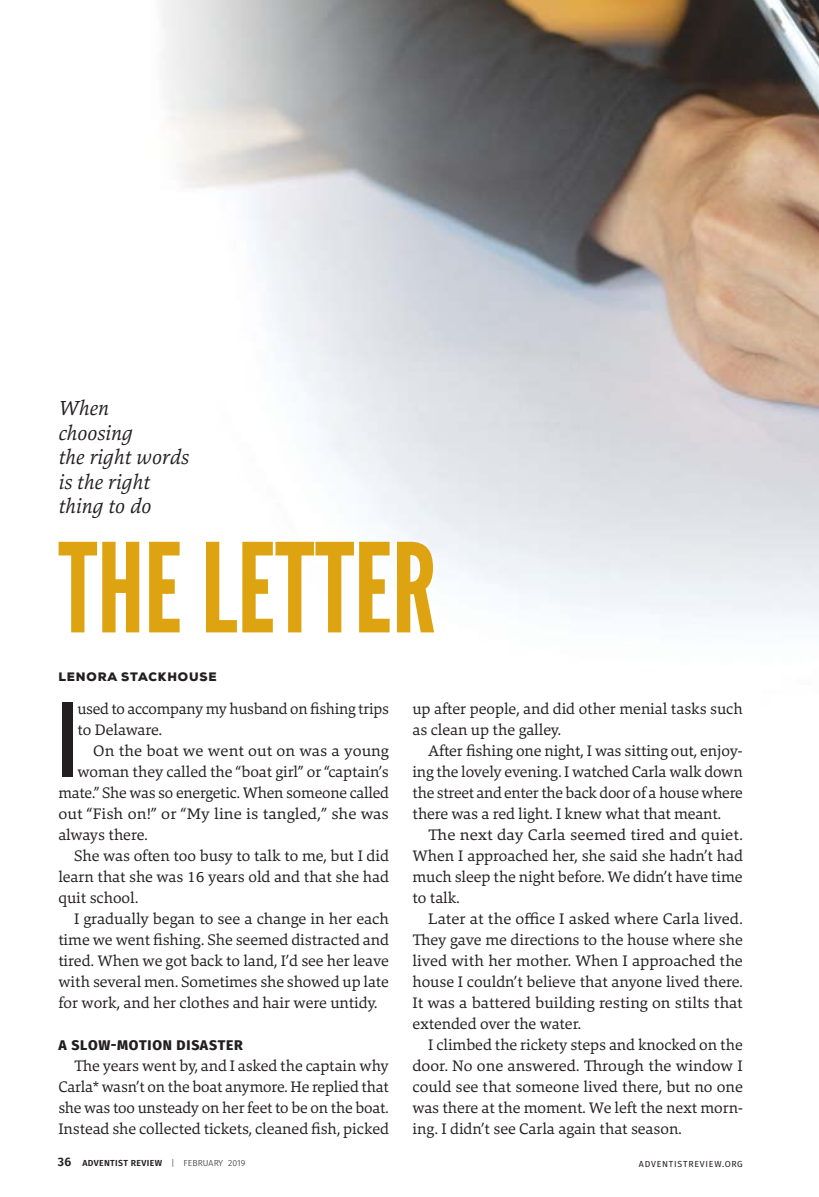
<style>
.page{position:relative;width:819px;height:1197px;background:#fff}
.page>*{position:absolute;margin:0;border:0;box-sizing:border-box;transform-origin:0 0}
.t1{font:123.38px "League Gothic";color:#dda311}
.t2{font:101.5px "League Gothic";color:#231f20}
.t3{font:italic 21px/24.5px "Danton";color:#231f20}
.t4{font:15.75px/21px "Danton";color:#231f20;text-align:justify}
.t5{font:15.75px/21px "Danton";color:#231f20;text-align:justify;scale:1.05 1}
.t6{font:15.75px "Danton";color:#231f20;scale:1.04 1}
.t7{font:800 14px "Fira Sans";letter-spacing:.055em;color:#231f20}
.t8{font:900 12.25px "Nexa";letter-spacing:.07em;color:#231f20}
.t9{font:600 8.75px "Fira Sans";letter-spacing:.04em;color:#231f20}
.t10{font:8.75px "Fira Sans";letter-spacing:.09em;color:#231f20}
.s1{font-size:12.25px}
.s2{font-weight:300}
</style>
<div class="page">
<img style="left:162px;top:0;width:657px;height:622px">
<h3 class="t3" style="left:58px;top:398px;width:132px">When<br>choosing<br>the right words is the right thing to do</h3>
<h1 class="t1" style="left:58px;top:545px;width:380px">THE LETTER</h1>
<p class="t8" style="left:58px;top:669px;width:160px">LENORA STACKHOUSE</p>
<h2 class="t2" style="left:58px;top:705px;width:21px">I</h2>
<p class="t4" style="left:77px;top:700px;width:313px">used to accompany my husband on fishing trips to Delaware.</p>
<p class="t4" style="left:93px;top:742px;width:297px">On the boat we went out on was a young</p>
<p class="t4" style="left:77px;top:763px;width:313px">woman they called the “boat girl” or “captain’s</p>
<p class="t4" style="left:58px;top:784px;width:332px">mate.” She was so energetic. When someone called</p>
<p class="t6" style="left:58px;top:808px;width:319px">out “Fish on!” or “My line is tangled,” she was</p>
<p class="t4" style="left:58px;top:826px;width:91px">always there.</p>
<p class="t4" style="left:74px;top:847px;width:316px">She was often too busy to talk to me, but I did</p>
<p class="t4" style="left:58px;top:868px;width:332px">learn that she was 16 years old and that she had</p>
<p class="t4" style="left:58px;top:889px;width:81px">quit school.</p>
<p class="t4" style="left:74px;top:910px;width:316px">I gradually began to see a change in her each</p>
<p class="t4" style="left:58px;top:931px;width:332px">time we went fishing. She seemed distracted and</p>
<p class="t4" style="left:58px;top:952px;width:332px">tired. When we got back to land, I’d see her leave</p>
<p class="t4" style="left:58px;top:973px;width:332px">with several men. Sometimes she showed up late</p>
<p class="t4" style="left:58px;top:994px;width:321px">for work, and her clothes and hair were untidy.</p>
<p class="t7" style="left:58px;top:1040px;width:186px">A SLOW-MOTION DISASTER</p>
<p class="t4" style="left:58px;top:1057px;width:332px;text-indent:16px">The years went by, and I asked the captain why Carla* wasn’t on the boat anymore. He replied that she was too unsteady on her feet to be on the boat.<br>Instead she collected tickets, cleaned fish, picked</p>
<p class="t9" style="left:58px;top:1159px;width:189px"><span class="s1">36</span> ADVENTIST REVIEW <span class="s2">| FEBRUARY 2019</span></p>
<p class="t4" style="left:412px;top:700px;width:332px">up after people, and did other menial tasks such as clean up the galley.</p>
<p class="t4" style="left:412px;top:742px;width:332px;text-indent:16px">After fishing one night, I was sitting out, enjoy&shy;ing the lovely evening. I watched Carla walk down the street and enter the back door of a house where there was a red light. I knew what that meant.</p>
<p class="t5" style="left:412px;top:826px;width:316px;text-indent:16px">The next day Carla seemed tired and quiet.<br>When I approached her, she said she hadn’t had much sleep the night before. We didn’t have time to talk.</p>
<p class="t4" style="left:412px;top:910px;width:332px;text-indent:16px">Later at the office I asked where Carla lived.<br>They gave me directions to the house where she lived with her mother. When I approached the house I couldn’t believe that anyone lived there.<br>It was a battered building resting on stilts that extended over the water.</p>
<p class="t4" style="left:412px;top:1036px;width:332px;text-indent:16px">I climbed the rickety steps and knocked on the door. No one answered. Through the window I could see that someone lived there, but no one was there at the moment. We left the next morn&shy;ing. I didn’t see Carla again that season.</p>
<p class="t10" style="left:639px;top:1160px;width:105px">ADVENTISTREVIEW.ORG</p>
</div>
